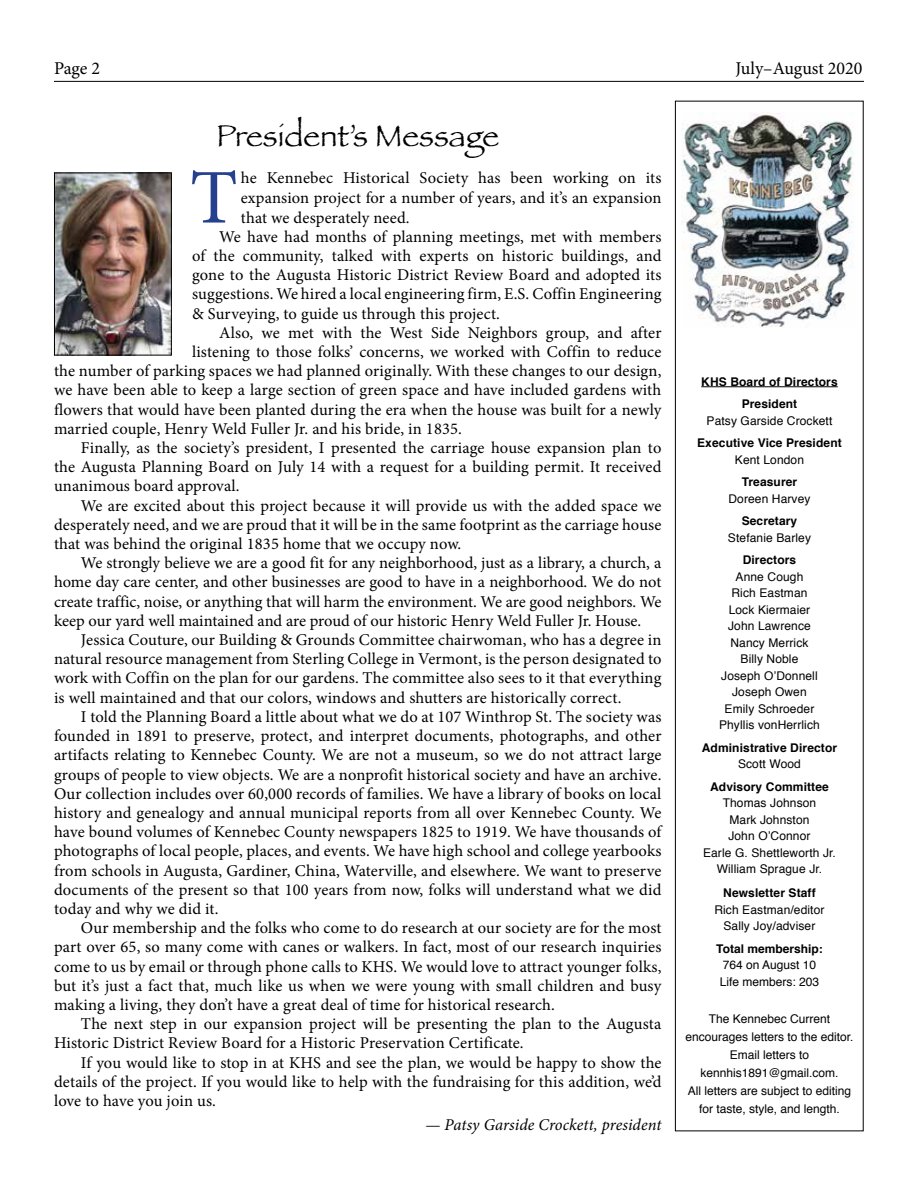
<style>
.page{position:relative;width:918px;height:1188px;background:#fff}
.page>*{position:absolute;margin:0;border:0;box-sizing:border-box;transform-origin:0 0}
.t1{font:77.4px "Minion Pro";color:#25408f}
.t2{font:31.5px "Papyrus";color:#000}
.t3{font:18px "Minion Pro";letter-spacing:-.005em;color:#000}
.t4{font:16.5px "Minion Pro";letter-spacing:.005em;color:#000}
.t5{font:italic 16.5px "Minion Pro";color:#000}
.t6{font:12px/16.5px "Helvetica";letter-spacing:.01em;color:#000;text-align:center}
.t7{font:700 12px/22.5px "Helvetica";letter-spacing:.01em;color:#000;text-align:center}
.s1{font-style:normal}
</style>
<div class="page">
<hr style="left:54px;top:81px;width:810px;height:1px;background:#000">
<img style="left:56px;top:174px;width:114px;height:180px">
<div style="left:54px;top:172px;width:118px;height:184px;border:1px solid #000"></div>
<svg style="left:675px;top:100px;width:189px;height:1032px"></svg>
<hr style="left:701px;top:386px;width:137px;height:1px;background:#000">
<img style="left:682px;top:112px;width:175px;height:217px">
<p class="t3" style="left:54px;top:56px;width:48px">Page 2</p>
<p class="t3" style="left:736px;top:56px;width:128px">July–August 2020</p>
<h2 class="t2" style="left:216px;top:117px;width:285px">President’s Message</h2>
<h1 class="t1" style="left:190px;top:146px;width:49px">T</h1>
<p class="t4" style="left:241px;top:167px;width:422px">he Kennebec Historical Society has been working on its</p>
<p class="t4" style="left:241px;top:186px;width:422px">expansion project for a number of years, and it’s an expansion</p>
<p class="t4" style="left:241px;top:206px;width:170px">that we desperately need.</p>
<p class="t4" style="left:219px;top:225px;width:444px">We have had months of planning meetings, met with members</p>
<p class="t4" style="left:192px;top:245px;width:471px">of the community, talked with experts on historic buildings, and</p>
<p class="t4" style="left:192px;top:264px;width:471px">gone to the Augusta Historic District Review Board and adopted its</p>
<p class="t4" style="left:192px;top:283px;width:471px">suggestions. We hired a local engineering firm, E.S. Coffin Engineering</p>
<p class="t4" style="left:192px;top:302px;width:309px">&amp; Surveying, to guide us through this project.</p>
<p class="t4" style="left:219px;top:321px;width:444px">Also, we met with the West Side Neighbors group, and after</p>
<p class="t4" style="left:192px;top:341px;width:471px">listening to those folks’ concerns, we worked with Coffin to reduce</p>
<p class="t4" style="left:54px;top:360px;width:609px">the number of parking spaces we had planned originally. With these changes to our design,</p>
<p class="t4" style="left:54px;top:379px;width:609px">we have been able to keep a large section of green space and have included gardens with</p>
<p class="t4" style="left:54px;top:398px;width:609px">flowers that would have been planted during the era when the house was built for a newly</p>
<p class="t4" style="left:54px;top:417px;width:410px">married couple, Henry Weld Fuller Jr. and his bride, in 1835.</p>
<p class="t4" style="left:81px;top:437px;width:582px">Finally, as the society’s president, I presented the carriage house expansion plan to</p>
<p class="t4" style="left:54px;top:456px;width:609px">the Augusta Planning Board on July 14 with a request for a building permit. It received</p>
<p class="t4" style="left:54px;top:475px;width:187px">unanimous board approval.</p>
<p class="t4" style="left:81px;top:494px;width:582px">We are excited about this project because it will provide us with the added space we</p>
<p class="t4" style="left:54px;top:514px;width:609px">desperately need, and we are proud that it will be in the same footprint as the carriage house</p>
<p class="t4" style="left:54px;top:533px;width:409px">that was behind the original 1835 home that we occupy now.</p>
<p class="t4" style="left:81px;top:552px;width:582px">We strongly believe we are a good fit for any neighborhood, just as a library, a church, a</p>
<p class="t4" style="left:54px;top:571px;width:609px">home day care center, and other businesses are good to have in a neighborhood. We do not</p>
<p class="t4" style="left:54px;top:590px;width:609px">create traffic, noise, or anything that will harm the environment. We are good neighbors. We</p>
<p class="t4" style="left:54px;top:610px;width:589px">keep our yard well maintained and are proud of our historic Henry Weld Fuller Jr. House.</p>
<p class="t4" style="left:81px;top:629px;width:582px">Jessica Couture, our Building &amp; Grounds Committee chairwoman, who has a degree in</p>
<p class="t4" style="left:54px;top:648px;width:609px">natural resource management from Sterling College in Vermont, is the person designated to</p>
<p class="t4" style="left:54px;top:667px;width:609px">work with Coffin on the plan for our gardens. The committee also sees to it that everything</p>
<p class="t4" style="left:54px;top:686px;width:569px">is well maintained and that our colors, windows and shutters are historically correct.</p>
<p class="t4" style="left:81px;top:706px;width:582px">I told the Planning Board a little about what we do at 107 Winthrop St. The society was</p>
<p class="t4" style="left:54px;top:725px;width:609px">founded in 1891 to preserve, protect, and interpret documents, photographs, and other</p>
<p class="t4" style="left:54px;top:744px;width:609px">artifacts relating to Kennebec County. We are not a museum, so we do not attract large</p>
<p class="t4" style="left:54px;top:763px;width:609px">groups of people to view objects. We are a nonprofit historical society and have an archive.</p>
<p class="t4" style="left:54px;top:782px;width:609px">Our collection includes over 60,000 records of families. We have a library of books on local</p>
<p class="t4" style="left:54px;top:802px;width:609px">history and genealogy and annual municipal reports from all over Kennebec County. We</p>
<p class="t4" style="left:54px;top:821px;width:609px">have bound volumes of Kennebec County newspapers 1825 to 1919. We have thousands of</p>
<p class="t4" style="left:54px;top:840px;width:609px">photographs of local people, places, and events. We have high school and college yearbooks</p>
<p class="t4" style="left:54px;top:859px;width:609px">from schools in Augusta, Gardiner, China, Waterville, and elsewhere. We want to preserve</p>
<p class="t4" style="left:54px;top:878px;width:609px">documents of the present so that 100 years from now, folks will understand what we did</p>
<p class="t4" style="left:54px;top:898px;width:166px">today and why we did it.</p>
<p class="t4" style="left:81px;top:917px;width:582px">Our membership and the folks who come to do research at our society are for the most</p>
<p class="t4" style="left:54px;top:936px;width:609px">part over 65, so many come with canes or walkers. In fact, most of our research inquiries</p>
<p class="t4" style="left:54px;top:955px;width:609px">come to us by email or through phone calls to KHS. We would love to attract younger folks,</p>
<p class="t4" style="left:54px;top:974px;width:609px">but it’s just a fact that, much like us when we were young with small children and busy</p>
<p class="t4" style="left:54px;top:994px;width:502px">making a living, they don’t have a great deal of time for historical research.</p>
<p class="t4" style="left:81px;top:1013px;width:582px">The next step in our expansion project will be presenting the plan to the Augusta</p>
<p class="t4" style="left:54px;top:1032px;width:471px">Historic District Review Board for a Historic Preservation Certificate.</p>
<p class="t4" style="left:81px;top:1051px;width:582px">If you would like to stop in at KHS and see the plan, we would be happy to show the</p>
<p class="t4" style="left:54px;top:1070px;width:609px">details of the project. If you would like to help with the fundraising for this addition, we’d</p>
<p class="t4" style="left:54px;top:1090px;width:164px">love to have you join us.</p>
<p class="t5" style="left:425px;top:1113px;width:238px"><span class="s1">—</span> Patsy Garside Crockett, president</p>
<p class="t7" style="left:701px;top:371px;width:138px">KHS Board of Directors<br>President</p>
<p class="t6" style="left:707px;top:413px;width:127px">Patsy Garside Crockett</p>
<p class="t7" style="left:697px;top:432px;width:146px">Executive Vice President</p>
<p class="t6" style="left:735px;top:452px;width:71px">Kent London</p>
<p class="t7" style="left:742px;top:471px;width:57px">Treasurer</p>
<p class="t6" style="left:728px;top:491px;width:84px">Doreen Harvey</p>
<p class="t7" style="left:742px;top:510px;width:57px">Secretary</p>
<p class="t6" style="left:728px;top:530px;width:85px">Stefanie Barley</p>
<p class="t7" style="left:743px;top:549px;width:55px">Directors</p>
<p class="t6" style="left:719px;top:569px;width:102px">Anne Cough<br>Rich Eastman<br>Lock Kiermaier<br>John Lawrence<br>Nancy Merrick<br>Billy Noble<br>Joseph O’Donnell<br>Joseph Owen<br>Emily Schroeder<br>Phyllis vonHerrlich</p>
<p class="t7" style="left:702px;top:737px;width:137px">Administrative Director</p>
<p class="t6" style="left:738px;top:756px;width:64px">Scott Wood</p>
<p class="t7" style="left:710px;top:776px;width:120px">Advisory Committee</p>
<p class="t6" style="left:703px;top:795px;width:134px">Thomas Johnson<br>Mark Johnston<br>John O’Connor<br>Earle G. Shettleworth Jr.<br>William Sprague Jr.</p>
<p class="t7" style="left:723px;top:882px;width:94px">Newsletter Staff</p>
<p class="t6" style="left:714px;top:902px;width:112px">Rich Eastman/editor<br>Sally Joy/adviser</p>
<p class="t7" style="left:716px;top:938px;width:108px">Total membership:</p>
<p class="t6" style="left:720px;top:957px;width:101px;text-align:left">764 on August 10<br>Life members: 203</p>
<p class="t6" style="left:685px;top:1011px;width:170px;line-height:18px">The Kennebec Current encourages letters to the editor.<br>Email letters to kennhis1891@gmail.com.<br>All letters are subject to editing for taste, style, and length.</p>
</div>
